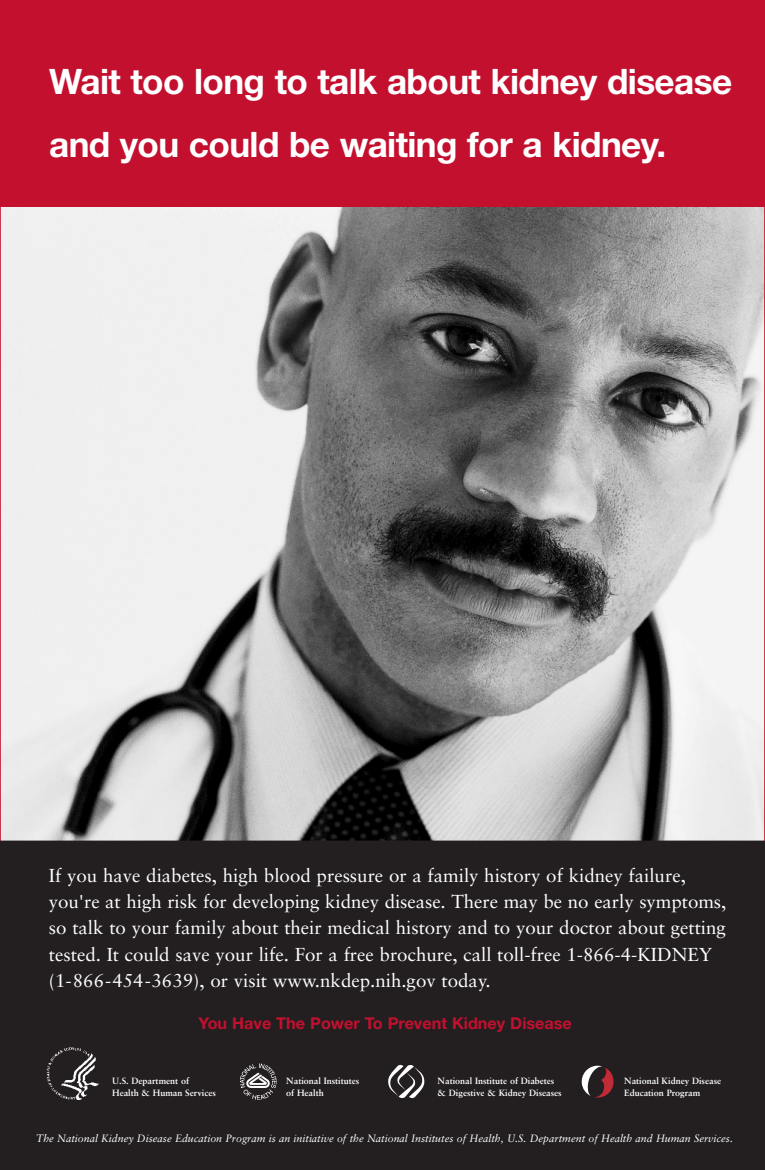
<style>
.page{position:relative;width:765px;height:1170px;background:#fff}
.page>*{position:absolute;margin:0;border:0;box-sizing:border-box;transform-origin:0 0}
.t1{font:700 35.25px/63.2px "Helvetica Neue";letter-spacing:-.015em;color:#fff}
.t2{font:18.75px/26.2px "Sabon";color:#fff}
.t3{font:700 16.25px "Helvetica Neue";color:#c3102f}
.t4{font:italic 10.5px "Sabon";color:#fff}
.t5{font:700 9px/12px "Sabon";color:#fff}
</style>
<div class="page">
<img style="left:2px;top:207px;width:761px;height:634px">
<div style="left:0;top:841px;width:765px;height:329px;background:#231f20"></div>
<img style="left:46px;top:1047px;width:53px;height:53px">
<svg style="left:388px;top:1065px;width:37px;height:34px"></svg>
<svg style="left:581px;top:1066px;width:33px;height:32px"></svg>
<div style="left:0;top:0;width:765px;height:207px;background:#c3102f"></div>
<img style="left:239px;top:1063px;width:38px;height:37px">
<h1 class="t1" style="left:49px;top:53px;width:685px">Wait too long to talk about kidney disease and you could be waiting for a kidney.</h1>
<p class="t2" style="left:49px;top:864px;width:679px">If you have diabetes, high blood pressure or a family history of kidney failure, you're at high risk for developing kidney disease. There may be no early symptoms, so talk to your family about their medical history and to your doctor about getting tested. It could save your life. For a free brochure, call toll-free 1-866-4-KIDNEY (1-866-454-3639), or visit www.nkdep.nih.gov today.</p>
<p class="t3" style="left:198px;top:1017px;width:375px">You Have The Power To Prevent Kidney Disease</p>
<p class="t5" style="left:624px;top:1076px;width:99px">National Kidney Disease<br>Education Program</p>
<p class="t5" style="left:286px;top:1076px;width:75px">National Institutes of Health</p>
<p class="t5" style="left:438px;top:1076px;width:126px">National Institute of Diabetes &amp; Digestive &amp; Kidney Diseases</p>
<p class="t5" style="left:112px;top:1076px;width:105px">U.S. Department of<br>Health &amp; Human Services</p>
<p class="t4" style="left:36px;top:1134px;width:698px">The National Kidney Disease Education Program is an initiative of the National Institutes of Health, U.S. Department of Health and Human Services.</p>
</div>
